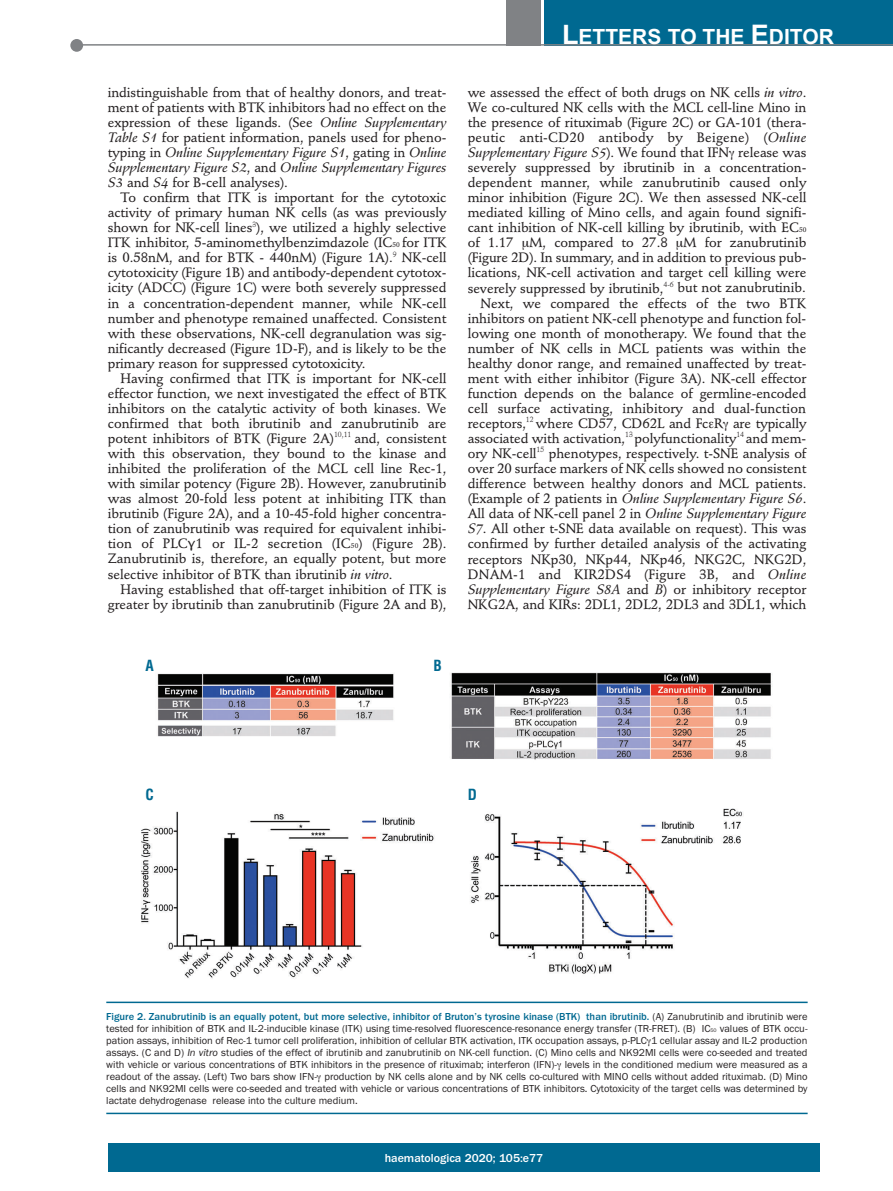
<style>
.page{position:relative;width:893px;height:1191px;background:#fff}
.page>*{position:absolute;margin:0;border:0;box-sizing:border-box;transform-origin:0 0}
.t1{font:700 21px "Arial";color:#fff}
.t2{font:700 condensed 15px "Helvetica";color:#006991}
.t3{font:500 13.5px/15px "Stempel Schneidler";letter-spacing:-.005em;color:#231f20;text-align:justify}
.t4{font:italic 13.5px/15px "Stempel Schneidler Med";letter-spacing:-.005em;color:#231f20}
.t5{font:500 12px "Franklin Gothic";color:#fff}
.t6{font:10.5px/12px "Franklin Gothic";color:#231f20;text-align:justify}
.s1{font-family:"Stempel Schneidler Med";font-weight:400;font-style:italic}
.s2{font-family:"Stempel Schneidler";font-weight:500;font-style:normal}
.s3{font-size:6.75px}
.s4{font-family:"Lucida Grande";font-weight:400}
.s5{font-size:27px}
.s6{font-weight:500;color:#006991}
.s7{font-size:5.25px}
.s8{font-style:italic}
</style>
<div class="page">
<div style="left:107px;top:1143px;width:713px;height:28px;background:#006991"></div>
<div style="left:544px;top:0;width:349px;height:45px;background:#006991"></div>
<div style="left:506px;top:0;width:34px;height:45px;background:#808285"></div>
<div style="left:70px;top:39px;width:13px;height:13px;background:#808285;border-radius:50%"></div>
<hr style="left:78px;top:44px;width:815px;height:2px;background:#808285">
<img style="left:141px;top:672px;width:631px;height:307px">
<hr style="left:106px;top:1001px;width:702px;height:2px;background:#006991">
<hr style="left:106px;top:1112px;width:702px;height:2px;background:#006991">
<p class="t3" style="left:108px;top:86px;width:340px">indistinguishable from that of healthy donors, and treat&shy;ment of patients with BTK inhibitors had no effect on the expression of these ligands. (See <span class="s1">Online Supplementary Table S1</span> for patient information, panels used for pheno-</p>
<p class="t4" style="left:108px;top:146px;width:340px"><span class="s2">typing in</span> Online Supplementary Figure S1<span class="s2">, gating in</span> Online<br>Supplementary Figure S2<span class="s2">, and</span> Online Supplementary Figures</p>
<p class="t3" style="left:108px;top:176px;width:182px"><span class="s1">S3</span> and <span class="s1">S4</span> for B-cell analyses).</p>
<p class="t3" style="left:121px;top:191px;width:327px">To confirm that ITK is important for the cytotoxic</p>
<p class="t3" style="left:108px;top:206px;width:340px">activity of primary human NK cells (as was previously</p>
<p class="t3" style="left:108px;top:221px;width:340px">shown for NK-cell lines<sup>3</sup>), we utilized a highly selective</p>
<p class="t3" style="left:108px;top:236px;width:340px">ITK inhibitor, 5-aminomethylbenzimdazole (IC<span class="s3">50</span> for ITK</p>
<p class="t3" style="left:108px;top:251px;width:340px">is 0.58nM, and for BTK - 440nM) (Figure 1A).<sup>9</sup> NK-cell</p>
<p class="t3" style="left:108px;top:267px;width:340px">cytotoxicity (Figure 1B) and antibody-dependent cytotox-</p>
<p class="t3" style="left:108px;top:282px;width:340px">icity (ADCC) (Figure 1C) were both severely suppressed</p>
<p class="t3" style="left:108px;top:297px;width:340px">in a concentration-dependent manner, while NK-cell</p>
<p class="t3" style="left:108px;top:312px;width:340px">number and phenotype remained unaffected. Consistent</p>
<p class="t3" style="left:108px;top:327px;width:340px">with these observations, NK-cell degranulation was sig-</p>
<p class="t3" style="left:108px;top:342px;width:340px">nificantly decreased (Figure 1D-F), and is likely to be the</p>
<p class="t3" style="left:108px;top:357px;width:259px">primary reason for suppressed cytotoxicity.</p>
<p class="t3" style="left:121px;top:372px;width:327px">Having confirmed that ITK is important for NK-cell</p>
<p class="t3" style="left:108px;top:387px;width:340px">effector function, we next investigated the effect of BTK</p>
<p class="t3" style="left:108px;top:402px;width:340px">inhibitors on the catalytic activity of both kinases. We</p>
<p class="t3" style="left:108px;top:417px;width:340px">confirmed that both ibrutinib and zanubrutinib are</p>
<p class="t3" style="left:108px;top:432px;width:340px">potent inhibitors of BTK (Figure 2A)<sup>10,11</sup> and, consistent</p>
<p class="t3" style="left:108px;top:447px;width:340px">with this observation, they bound to the kinase and</p>
<p class="t3" style="left:108px;top:462px;width:340px">inhibited the proliferation of the MCL cell line Rec-1,</p>
<p class="t3" style="left:108px;top:477px;width:340px">with similar potency (Figure 2B). However, zanubrutinib</p>
<p class="t3" style="left:108px;top:492px;width:340px">was almost 20-fold less potent at inhibiting ITK than</p>
<p class="t3" style="left:108px;top:507px;width:340px">ibrutinib (Figure 2A), and a 10-45-fold higher concentra-</p>
<p class="t3" style="left:108px;top:522px;width:340px">tion of zanubrutinib was required for equivalent inhibi-</p>
<p class="t3" style="left:108px;top:537px;width:340px">tion of PLC<span class="s4">γ</span>1 or IL-2 secretion (IC<span class="s3">50</span>) (Figure 2B).</p>
<p class="t3" style="left:108px;top:552px;width:340px">Zanubrutinib is, therefore, an equally potent, but more</p>
<p class="t3" style="left:108px;top:568px;width:286px">selective inhibitor of BTK than ibrutinib <span class="s1">in vitro</span>.</p>
<p class="t3" style="left:121px;top:583px;width:327px">Having established that off-target inhibition of ITK is</p>
<p class="t3" style="left:108px;top:598px;width:340px">greater by ibrutinib than zanubrutinib (Figure 2A and B),</p>
<p class="t2" style="left:145px;top:656px;width:10px">A</p>
<p class="t2" style="left:433px;top:656px;width:10px">B</p>
<h1 class="t1" style="left:562px;top:25px;width:273px"><span class="s5">L</span>ETTERS TO THE <span class="s5">E</span>DITOR</h1>
<p class="t3" style="left:468px;top:86px;width:340px;text-align:right">we assessed the effect of both drugs on NK cells <span class="s1">in vitro</span>.<br>We co-cultured NK cells with the MCL cell-line Mino in the presence of rituximab (Figure 2C) or GA-101 (thera&shy;peutic anti-CD20 antibody by Beigene) (<span class="s1">Online Supplementary Figure S5</span>). We found that IFN release was severely suppressed by ibrutinib in a concentration&shy;dependent manner, while zanubrutinib caused only minor inhibition (Figure 2C). We then assessed NK-cell mediated killing of Mino cells, and again found signifi&shy;cant inhibition of NK-cell killing by ibrutinib, with EC<span class="s3">50 </span>of 1.17 M, compared to 27.8 M for zanubrutinib (Figure 2D). In summary, and in addition to previous pub&shy;lications, NK-cell activation and target cell killing were severely suppressed by ibrutinib,<sup>4-6</sup> but not zanubrutinib.<br>Next, we compared the effects of the two BTK inhibitors on patient NK-cell phenotype and function fol&shy;lowing one month of monotherapy. We found that the number of NK cells in MCL patients was within the healthy donor range, and remained unaffected by treat&shy;ment with either inhibitor (Figure 3A). NK-cell effector function depends on the balance of germline-encoded cell surface activating, inhibitory and dual-function receptors,<sup>12</sup> where CD57, CD62L and Fc R are typically associated with activation,<sup>13</sup> polyfunctionality<sup>14</sup> and mem&shy;ory NK-cell<sup>15</sup> phenotypes, respectively. t-SNE analysis of over 20 surface markers of NK cells showed no consistent difference between healthy donors and MCL patients.</p>
<p class="t4" style="left:468px;top:492px;width:340px"><span class="s2">(Example of 2 patients in</span> Online Supplementary Figure S6<span class="s2">.<br>All data of NK-cell panel 2 in</span> Online Supplementary Figure</p>
<p class="t3" style="left:468px;top:522px;width:340px"><span class="s1">S7</span>. All other t-SNE data available on request). This was confirmed by further detailed analysis of the activating receptors NKp30, NKp44, NKp46, NKG2C, NKG2D, DNAM-1 and KIR2DS4 (Figure 3B, and <span class="s1">Online Supplementary Figure S8A</span> and <span class="s1">B</span>) or inhibitory receptor NKG2A, and KIRs: 2DL1, 2DL2, 2DL3 and 3DL1, which</p>
<p class="t2" style="left:145px;top:786px;width:10px">C</p>
<p class="t2" style="left:468px;top:786px;width:11px">D</p>
<p class="t6" style="left:106px;top:1010px;width:703px"><span class="s6">Figure 2. Zanubrutinib is an equally potent, but more selective, inhibitor of Bruton’s tyrosine kinase (BTK) than ibrutinib.</span> (A) Zanubrutinib and ibrutinib were tested for inhibition of BTK and IL-2-inducible kinase (ITK) using time-resolved fluorescence-resonance energy transfer (TR-FRET). (B) IC<span class="s7">50</span> values of BTK occu&shy;pation assays, inhibition of Rec-1 tumor cell proliferation, inhibition of cellular BTK activation, ITK occupation assays, p-PLC 1 cellular assay and IL-2 production assays. (C and D) <span class="s8">In vitro</span> studies of the effect of ibrutinib and zanubrutinib on NK-cell function. (C) Mino cells and NK92MI cells were co-seeded and treated with vehicle or various concentrations of BTK inhibitors in the presence of rituximab; interferon (IFN)- levels in the conditioned medium were measured as a readout of the assay. (Left) Two bars show IFN- production by NK cells alone and by NK cells co-cultured with MINO cells without added rituximab. (D) Mino cells and NK92MI cells were co-seeded and treated with vehicle or various concentrations of BTK inhibitors. Cytotoxicity of the target cells was determined by lactate dehydrogenase release into the culture medium.</p>
<p class="t5" style="left:385px;top:1150px;width:160px">haematologica 2020; 105:e77</p>
</div>
